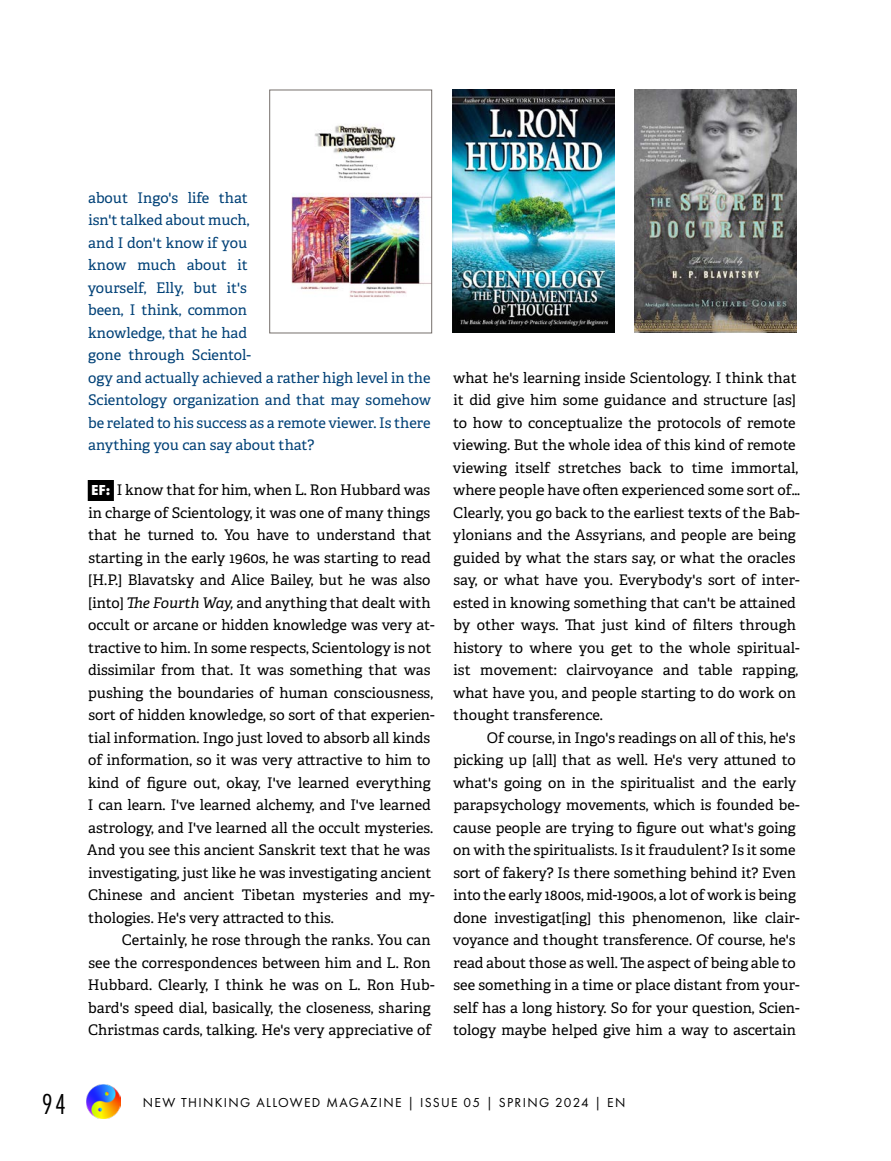
<style>
.page{position:relative;width:891px;height:1161px;background:#fff}
.page>*{position:absolute;margin:0;border:0;box-sizing:border-box;transform-origin:0 0}
.t1{font:30px "Futura PT Cond";color:#000}
.NTA_copy_A__einzug{font:14.7px/22.5px "Adelle";color:#000}
.NTA_copy_A{font:14.7px/22.5px "Adelle";color:#000}
.NTA_copy_Q{font:14.7px/22.5px "Adelle";color:#004177}
.t2{font:13.5px "Futura PT";letter-spacing:.1em;color:#000}
.s1{font-family:"Futura PT";font-weight:700;font-size:15px;color:#fff}
.s2{font-style:italic}
</style>
<div class="page">
<img style="left:87px;top:1085px;width:34px;height:34px">
<div style="left:88px;top:480px;width:26px;height:21px;background:#000"></div>
<img style="left:291px;top:124px;width:139px;height:174px">
<div style="left:269px;top:90px;width:163px;height:243px;border:1px solid #766f6c"></div>
<img style="left:452px;top:90px;width:162px;height:243px">
<img style="left:634px;top:90px;width:162px;height:243px">
<p class="NTA_copy_Q" style="left:88px;top:186px;width:345px">about Ingo's life that<br>isn't talked about much,<br>and I don't know if you<br>know much about it<br>yourself, Elly, but it's<br>been, I think, common<br>knowledge, that he had<br>gone through Scientol-<br>ogy and actually achieved a rather high level in the<br>Scientology organization and that may somehow be related to his success as a remote viewer. Is there anything you can say about that?</p>
<p class="NTA_copy_A" style="left:87px;top:479px;width:349px"><span class="s1">EF:</span> I know that for him, when L. Ron Hubbard was in charge of Scientology, it was one of many things that he turned to. You have to understand that starting in the early 1960s, he was starting to read [H.P.] Blavatsky and Alice Bailey, but he was also [into] <span class="s2">The Fourth Way,</span> and anything that dealt with occult or arcane or hidden knowledge was very at&shy;tractive to him. In some respects, Scientology is not dissimilar from that. It was something that was pushing the boundaries of human consciousness, sort of hidden knowledge, so sort of that experien&shy;tial information. Ingo just loved to absorb all kinds of information, so it was very attractive to him to kind of figure out, okay, I've learned everything I can learn. I've learned alchemy, and I've learned astrology, and I've learned all the occult mysteries.<br>And you see this ancient Sanskrit text that he was investigating, just like he was investigating ancient Chinese and ancient Tibetan mysteries and my&shy;thologies. He's very attracted to this.</p>
<p class="NTA_copy_A__einzug" style="left:88px;top:929px;width:348px;text-indent:34px">Certainly, he rose through the ranks. You can see the correspondences between him and L. Ron Hubbard. Clearly, I think he was on L. Ron Hub&shy;bard's speed dial, basically, the closeness, sharing Christmas cards, talking. He's very appreciative of</p>
<p class="NTA_copy_A__einzug" style="left:453px;top:366px;width:349px">what he's learning inside Scientology. I think that it did give him some guidance and structure [as] to how to conceptualize the protocols of remote viewing. But the whole idea of this kind of remote viewing itself stretches back to time immortal, where people have often experienced some sort of… Clearly, you go back to the earliest texts of the Bab&shy;ylonians and the Assyrians, and people are being guided by what the stars say, or what the oracles say, or what have you. Everybody's sort of inter&shy;ested in knowing something that can't be attained by other ways. That just kind of filters through history to where you get to the whole spiritual&shy;ist movement: clairvoyance and table rapping, what have you, and people starting to do work on thought transference.</p>
<p class="NTA_copy_A__einzug" style="left:453px;top:726px;width:348px;text-indent:34px">Of course, in Ingo's readings on all of this, he's picking up [all] that as well. He's very attuned to what's going on in the spiritualist and the early parapsychology movements, which is founded be&shy;cause people are trying to figure out what's going on with the spiritualists. Is it fraudulent? Is it some sort of fakery? Is there something behind it? Even into the early 1800s, mid-1900s, a lot of work is being done investigat[ing] this phenomenon, like clair&shy;voyance and thought transference. Of course, he's read about those as well. The aspect of being able to see something in a time or place distant from your&shy;self has a long history. So for your question, Scien&shy;tology maybe helped give him a way to ascertain</p>
<h1 class="t1" style="left:42px;top:1086px;width:26px">94</h1>
<p class="t2" style="left:143px;top:1095px;width:484px">NEW THINKING ALLOWED MAGAZINE | ISSUE 05 | SPRING 2024 | EN</p>
</div>
